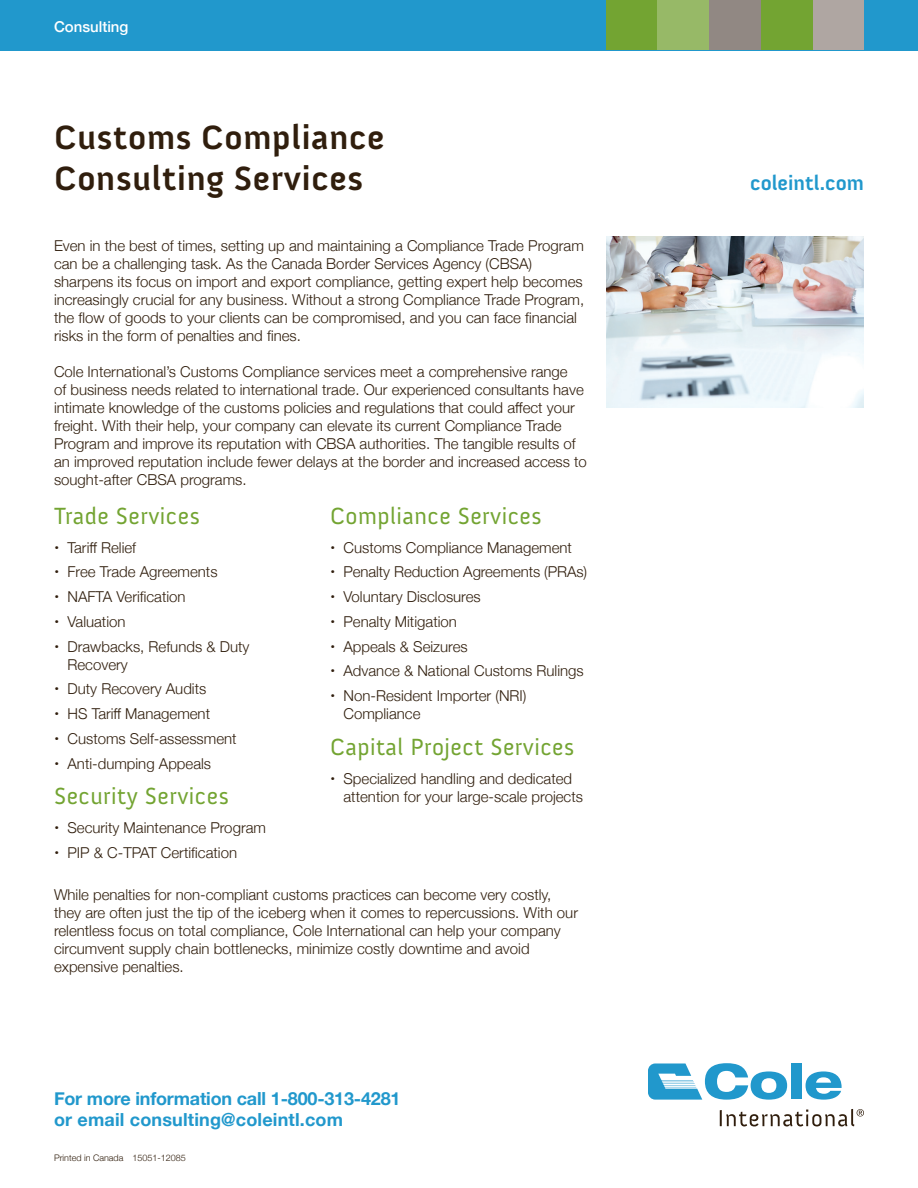
<style>
.page{position:relative;width:918px;height:1188px;background:#fff}
.page>*{position:absolute;margin:0;border:0;box-sizing:border-box;transform-origin:0 0}
.Sub-title{font:700 34.5px "Anivers";letter-spacing:.02em;color:#301e0d}
.t1{font:24px "Anivers";letter-spacing:.02em;color:#73a432}
.t2{font:700 21px "Anivers";color:#2198cc}
.t3{font:700 18px/21.6px "Helvetica Neue";letter-spacing:-.01em;color:#2198cc}
.body{font:300 15px/18px "Helvetica Neue";color:#301e0d}
.t4{font:500 15px "Helvetica Neue";color:#fff}
.t5{font:300 9px "Helvetica Neue";color:#301e0d}
</style>
<div class="page">
<svg style="left:648px;top:1063px;width:139px;height:37px"></svg>
<div style="left:791px;top:1063px;width:10px;height:36px;background:#2198cc"></div>
<svg style="left:806px;top:1071px;width:36px;height:29px"></svg>
<svg style="left:720px;top:1109px;width:144px;height:17px"></svg>
<img style="left:606px;top:236px;width:258px;height:172px">
<div style="left:0;top:0;width:918px;height:50px;background:#2198cc"></div>
<div style="left:606px;top:0;width:52px;height:50px;background:#73a432"></div>
<div style="left:658px;top:0;width:51px;height:50px;background:#97b967"></div>
<div style="left:812px;top:0;width:52px;height:50px;background:#afa6a2"></div>
<div style="left:709px;top:0;width:52px;height:50px;background:#918883"></div>
<div style="left:761px;top:0;width:51px;height:50px;background:#73a432"></div>
<p class="t4" style="left:54px;top:15px;width:76px">Consulting</p>
<p class="Sub-title" style="left:54px;top:118px;width:332px">Customs Compliance</p>
<p class="Sub-title" style="left:54px;top:160px;width:311px">Consulting Services</p>
<p class="body" style="left:54px;top:235px;width:532px">Even in the best of times, setting up and maintaining a Compliance Trade Program can be a challenging task. As the Canada Border Services Agency (CBSA) sharpens its focus on import and export compliance, getting expert help becomes increasingly crucial for any business. Without a strong Compliance Trade Program, the flow of goods to your clients can be compromised, and you can face financial risks in the form of penalties and fines.</p>
<p class="body" style="left:54px;top:361px;width:534px">Cole International’s Customs Compliance services meet a comprehensive range<br>of business needs related to international trade. Our experienced consultants have intimate knowledge of the customs policies and regulations that could affect your freight. With their help, your company can elevate its current Compliance Trade Program and improve its reputation with CBSA authorities. The tangible results of an improved reputation include fewer delays at the border and increased access to sought-after CBSA programs.</p>
<p class="t1" style="left:54px;top:503px;width:147px">Trade Services</p>
<p class="body" style="left:68px;top:534px;width:183px;line-height:24.8px">Tariff Relief<br>Free Trade Agreements<br>NAFTA Verification<br>Valuation<br>Drawbacks, Refunds &amp; Duty</p>
<p class="body" style="left:68px;top:651px;width:171px;line-height:24.8px">Recovery<br>Duty Recovery Audits<br>HS Tariff Management<br>Customs Self-assessment<br>Anti-dumping Appeals</p>
<p class="t1" style="left:54px;top:783px;width:176px">Security Services</p>
<p class="body" style="left:68px;top:814px;width:200px;line-height:24.8px">Security Maintenance Program<br>PIP &amp; C-TPAT Certification</p>
<p class="t1" style="left:330px;top:503px;width:213px">Compliance Services</p>
<p class="body" style="left:344px;top:534px;width:245px;line-height:24.8px">Customs Compliance Management<br>Penalty Reduction Agreements (PRAs)<br>Voluntary Disclosures<br>Penalty Mitigation<br>Appeals &amp; Seizures<br>Advance &amp; National Customs Rulings<br>Non-Resident Importer (NRI)</p>
<p class="body" style="left:344px;top:704px;width:78px">Compliance</p>
<p class="t1" style="left:330px;top:734px;width:246px">Capital Project Services</p>
<p class="body" style="left:344px;top:768px;width:241px">Specialized handling and dedicated attention for your large-scale projects</p>
<p class="body" style="left:54px;top:885px;width:526px">While penalties for non-compliant customs practices can become very costly, they are often just the tip of the iceberg when it comes to repercussions. With our relentless focus on total compliance, Cole International can help your company circumvent supply chain bottlenecks, minimize costly downtime and avoid expensive penalties.</p>
<p class="t3" style="left:54px;top:1088px;width:348px">For more information call 1-800-313-4281 or email consulting@coleintl.com</p>
<p class="t5" style="left:54px;top:1151px;width:133px">Printed in Canada 15051-12085</p>
<h3 class="t2" style="left:750px;top:172px;width:115px">coleintl.com</h3>
</div>
